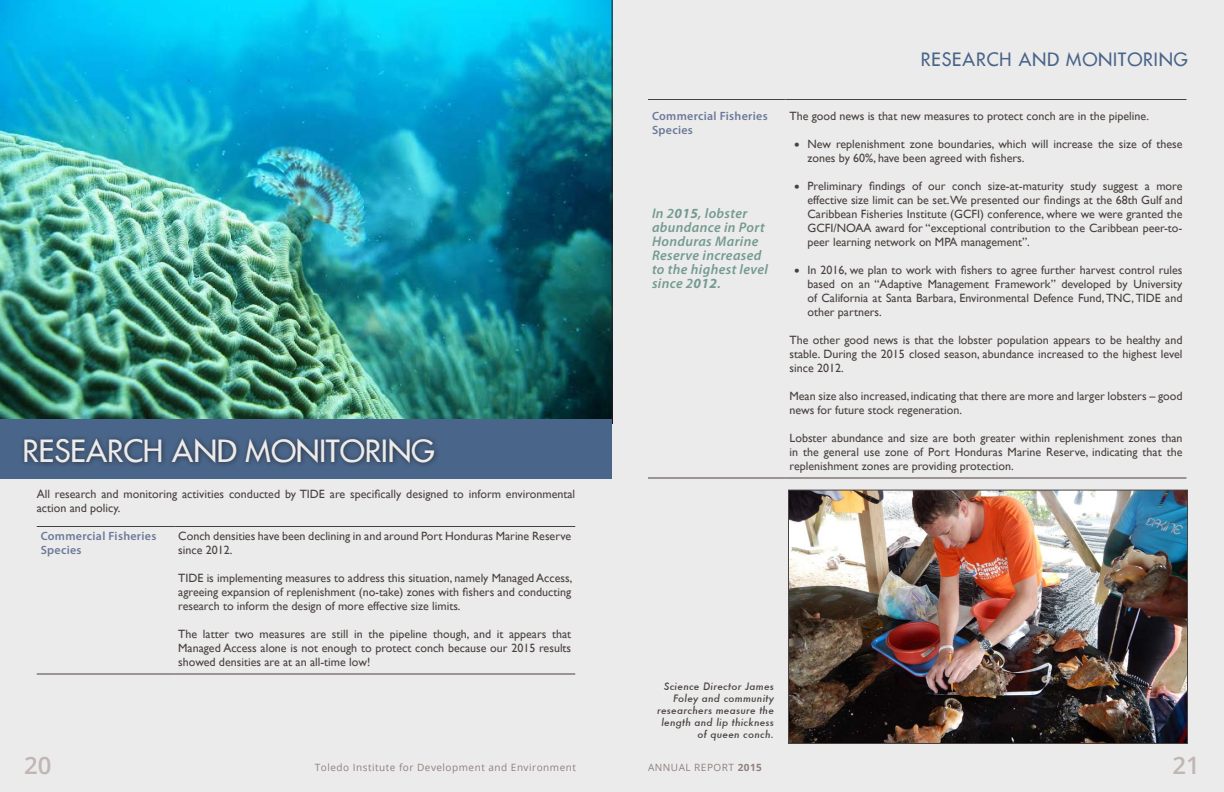
<style>
.page{position:relative;width:1224px;height:792px;background:#ecebeb}
.page>*{position:absolute;margin:0;border:0;box-sizing:border-box;transform-origin:0 0}
.t1{font:30px "Futura 2";color:#ecebeb}
.t2{font:600 24px "Open Sans";color:#c0b6b3}
.t3{font:18px "Futura 2";letter-spacing:.05em;color:#496589}
.t4{font:italic 600 14px/14px "Myriad Pro";letter-spacing:.025em;color:#739b91}
.t5{font:12px/14px "Gill Sans";color:#49413f;text-align:justify}
.t6{font:600 12px/14px "Myriad Pro";letter-spacing:.025em;color:#6b7a9a}
.t7{font:italic 500 10px/12px "Futura";letter-spacing:.025em;color:#49413f;text-align:right}
.t8{font:10px "Open Sans";letter-spacing:.05em;color:#8e807c}
.s1{font-family:"Agenda";font-weight:700}
.s2{font-weight:700}
</style>
<div class="page">
<hr style="left:37px;top:674px;width:137px;height:1px;background:#49413f">
<hr style="left:174px;top:674px;width:401px;height:1px;background:#49413f">
<hr style="left:37px;top:526px;width:137px;height:1px;background:#49413f">
<hr style="left:174px;top:526px;width:401px;height:1px;background:#49413f">
<img style="left:0;top:0;width:613px;height:424px">
<hr style="left:648px;top:99px;width:138px;height:1px;background:#49413f">
<hr style="left:786px;top:99px;width:400px;height:1px;background:#49413f">
<hr style="left:648px;top:478px;width:138px;height:1px;background:#49413f">
<hr style="left:786px;top:478px;width:400px;height:1px;background:#49413f">
<img style="left:790px;top:492px;width:396px;height:250px">
<div style="left:788px;top:490px;width:400px;height:254px;border:1px solid #49413f"></div>
<div style="left:0;top:420px;width:612px;height:59px;background:#496589"></div>
<div style="left:20px;top:434px;width:420px;height:35px;background:#231f20;opacity:.75"></div>
<h1 class="t1" style="left:23px;top:431px;width:414px">RESEARCH AND MONITORING</h1>
<p class="t5" style="left:37px;top:487px;width:540px">All research and monitoring activities conducted by TIDE are specifically designed to inform environmental action and policy.</p>
<p class="t6" style="left:41px;top:529px;width:117px">Commercial Fisheries<br>Species</p>
<p class="t5" style="left:178px;top:529px;width:395px">Conch densities have been declining in and around Port Honduras Marine Reserve since 2012.</p>
<p class="t5" style="left:178px;top:571px;width:396px">TIDE is implementing measures to address this situation, namely Managed Access, agreeing expansion of replenishment (no-take) zones with fishers and conducting research to inform the design of more effective size limits.</p>
<p class="t5" style="left:178px;top:627px;width:395px">The latter two measures are still in the pipeline though, and it appears that Managed Access alone is not enough to protect conch because our 2015 results showed densities are at an all-time low!</p>
<h3 class="t3" style="left:921px;top:47px;width:269px">RESEARCH AND MONITORING</h3>
<p class="t6" style="left:652px;top:109px;width:117px">Commercial Fisheries<br>Species</p>
<p class="t5" style="left:789px;top:109px;width:361px">The good news is that new measures to protect conch are in the pipeline.</p>
<p class="t5" style="left:807px;top:137px;width:376px;text-indent:-13px"><span class="s1">•</span> New replenishment zone boundaries, which will increase the size of these zones by 60%, have been agreed with fishers.</p>
<p class="t5" style="left:807px;top:179px;width:377px;text-indent:-13px"><span class="s1">•</span> Preliminary findings of our conch size-at-maturity study suggest a more effective size limit can be set. We presented our findings at the 68th Gulf and Caribbean Fisheries Institute (GCFI) conference, where we were granted the GCFI/NOAA award for “exceptional contribution to the Caribbean peer-to&shy;peer learning network on MPA management”.</p>
<p class="t5" style="left:807px;top:263px;width:377px;text-indent:-13px"><span class="s1">•</span> In 2016, we plan to work with fishers to agree further harvest control rules based on an “Adaptive Management Framework” developed by University of California at Santa Barbara, Environmental Defence Fund, TNC, TIDE and other partners.</p>
<p class="t5" style="left:789px;top:333px;width:395px">The other good news is that the lobster population appears to be healthy and stable. During the 2015 closed season, abundance increased to the highest level since 2012.</p>
<p class="t5" style="left:789px;top:389px;width:395px">Mean size also increased, indicating that there are more and larger lobsters – good news for future stock regeneration.</p>
<p class="t5" style="left:789px;top:431px;width:395px">Lobster abundance and size are both greater within replenishment zones than in the general use zone of Port Honduras Marine Reserve, indicating that the replenishment zones are providing protection.</p>
<p class="t4" style="left:652px;top:206px;width:118px">In 2<span class="s2">015</span>, lobster abundance in Port<br>Honduras Marine<br>Reserve increased to the highest level since 2<span class="s2">012</span>.</p>
<p class="t7" style="left:657px;top:680px;width:118px">Science Director James<br>Foley and community researchers measure the length and lip thickness of queen conch.</p>
<h2 class="t2" style="left:24px;top:749px;width:29px">20</h2>
<p class="t8" style="left:315px;top:761px;width:263px">Toledo Institute for Development and Environment</p>
<p class="t8" style="left:648px;top:761px;width:116px">ANNUAL REPORT <span class="s2">2015</span></p>
<h2 class="t2" style="left:1173px;top:749px;width:29px">21</h2>
</div>
